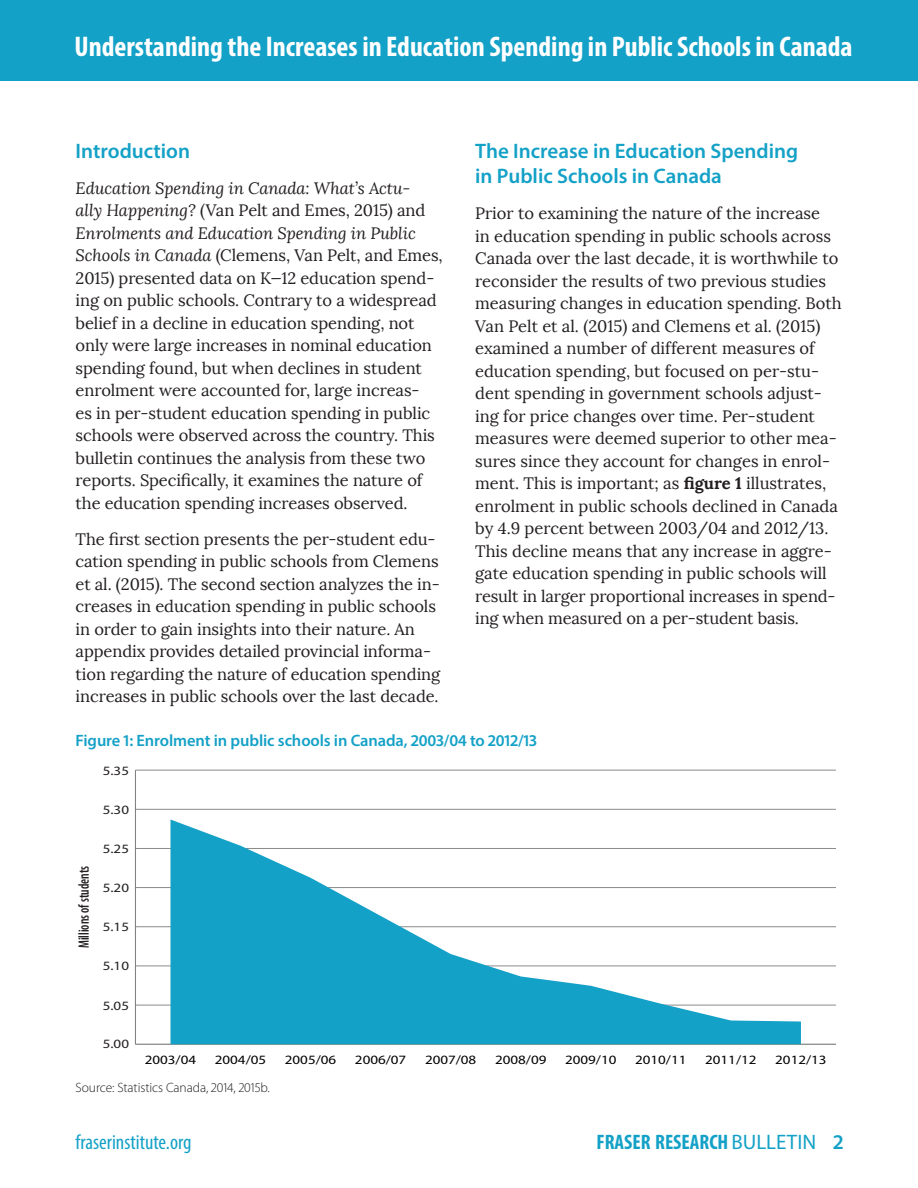
<style>
.page{position:relative;width:918px;height:1188px;background:#fff}
.page>*{position:absolute;margin:0;border:0;box-sizing:border-box;transform-origin:0 0}
.t1{font:700 condensed 28.5px "Myriad Pro";color:#fff}
.Head_2{font:600 21px/25.5px "Myriad Pro";color:#14a1c7}
.t2{font:700 condensed 21px "Myriad Pro";color:#14a1c7}
.t3{font:condensed 21px "Myriad Pro";color:#14a1c7}
.BodyText{font:16.5px/22.5px "Lora";letter-spacing:-.005em;color:#231f20}
.Table_head{font:600 16.5px "Myriad Pro";letter-spacing:-.005em;color:#14a1c7}
.t4{font:600 condensed 15px "Myriad Pro";color:#231f20;scale:.85 1}
.Table_head-2{font:300 13.5px "Myriad Pro";letter-spacing:-.005em;color:#231f20}
.t5{font:12.75px "Myriad Pro";color:#000;scale:1.18 1}
.t6{font:12.75px "Myriad Pro";color:#231f20;scale:1.18 1}
.s1{font-style:italic}
.s2{font-weight:700}
.s3{font-weight:400;font-stretch:normal}
.s4{font-weight:600;font-stretch:normal}
</style>
<div class="page">
<div style="left:0;top:0;width:918px;height:81px;background:#14a1c7"></div>
<hr style="left:135px;top:770px;width:1px;height:274px;background:#808285">
<hr style="left:135px;top:1044px;width:701px;height:1px;background:#808080">
<hr style="left:135px;top:1005px;width:701px;height:1px;background:#808080">
<hr style="left:135px;top:965px;width:701px;height:1px;background:#808080">
<hr style="left:135px;top:926px;width:701px;height:1px;background:#808080">
<hr style="left:135px;top:887px;width:701px;height:1px;background:#808080">
<hr style="left:135px;top:848px;width:701px;height:1px;background:#808080">
<hr style="left:135px;top:809px;width:701px;height:1px;background:#808080">
<hr style="left:135px;top:770px;width:701px;height:1px;background:#808080">
<svg style="left:170px;top:820px;width:631px;height:224px"></svg>
<h1 class="t1" style="left:75px;top:29px;width:780px">Understanding the Increases in Education Spending in Public Schools in Canada</h1>
<p class="Head_2" style="left:76px;top:137px;width:116px">Introduction</p>
<p class="BodyText" style="left:76px;top:177px;width:369px"><span class="s1">Education Spending in Canada: What’s Actu-<br>ally Happening?</span> (Van Pelt and Emes, 2015) and <span class="s1">Enrolments and Education Spending in Public Schools in Canada</span> (Clemens, Van Pelt, and Emes, 2015) presented data on K—12 education spend&shy;ing on public schools. Contrary to a widespread belief in a decline in education spending, not only were large increases in nominal education spending found, but when declines in student enrolment were accounted for, large increas-<br>es in per-student education spending in public schools were observed across the country. This bulletin continues the analysis from these two reports. Specifically, it examines the nature of the education spending increases observed.</p>
<p class="BodyText" style="left:76px;top:528px;width:366px">The first section presents the per-student edu&shy;cation spending in public schools from Clemens et al. (2015). The second section analyzes the in&shy;creases in education spending in public schools in order to gain insights into their nature. An appendix provides detailed provincial informa&shy;tion regarding the nature of education spending increases in public schools over the last decade.</p>
<p class="Head_2" style="left:475px;top:137px;width:325px">The Increase in Education Spending in Public Schools in Canada</p>
<p class="BodyText" style="left:475px;top:202px;width:368px">Prior to examining the nature of the increase<br>in education spending in public schools across Canada over the last decade, it is worthwhile to reconsider the results of two previous studies measuring changes in education spending. Both Van Pelt et al. (2015) and Clemens et al. (2015) examined a number of different measures of education spending, but focused on per-stu&shy;dent spending in government schools adjust&shy;ing for price changes over time. Per-student measures were deemed superior to other mea&shy;sures since they account for changes in enrol&shy;ment. This is important; as <span class="s2">figure 1</span> illustrates, enrolment in public schools declined in Canada by 4.9 percent between 2003/04 and 2012/13.<br>This decline means that any increase in aggre&shy;gate education spending in public schools will result in larger proportional increases in spend&shy;ing when measured on a per-student basis.</p>
<p class="Table_head" style="left:76px;top:730px;width:463px">Figure 1: Enrolment in public schools in Canada, 2003/04 to 2012/13</p>
<p class="t6" style="left:103px;top:763px;width:24px">5.35</p>
<p class="t6" style="left:103px;top:802px;width:24px">5.30</p>
<p class="t4" style="left:76px;top:948px;width:98px;rotate:-90deg">Millions of students</p>
<p class="t6" style="left:103px;top:841px;width:24px">5.25</p>
<p class="t6" style="left:103px;top:880px;width:24px">5.20</p>
<p class="t6" style="left:103px;top:919px;width:24px">5.15</p>
<p class="t6" style="left:103px;top:958px;width:24px">5.10</p>
<p class="t6" style="left:103px;top:997px;width:24px">5.05</p>
<p class="t6" style="left:103px;top:1035px;width:24px">5.00</p>
<p class="t5" style="left:145px;top:1052px;width:45px">2003/04</p>
<p class="t5" style="left:215px;top:1052px;width:45px">2004/05</p>
<p class="t5" style="left:285px;top:1052px;width:45px">2005/06</p>
<p class="t5" style="left:355px;top:1052px;width:45px">2006/07</p>
<p class="t5" style="left:425px;top:1052px;width:45px">2007/08</p>
<p class="t5" style="left:495px;top:1052px;width:45px">2008/09</p>
<p class="t5" style="left:565px;top:1052px;width:45px">2009/10</p>
<p class="t5" style="left:635px;top:1052px;width:45px">2010/11</p>
<p class="t5" style="left:705px;top:1052px;width:45px">2011/12</p>
<p class="t5" style="left:775px;top:1052px;width:45px">2012/13</p>
<p class="Table_head-2" style="left:76px;top:1080px;width:196px">Source: Statistics Canada, 2014, 2015b.</p>
<p class="t3" style="left:76px;top:1129px;width:117px">fraserinstitute.org</p>
<p class="t2" style="left:596px;top:1129px;width:249px">FRASER RESEARCH <span class="s3">BULLETIN</span> <span class="s4">2</span></p>
</div>
